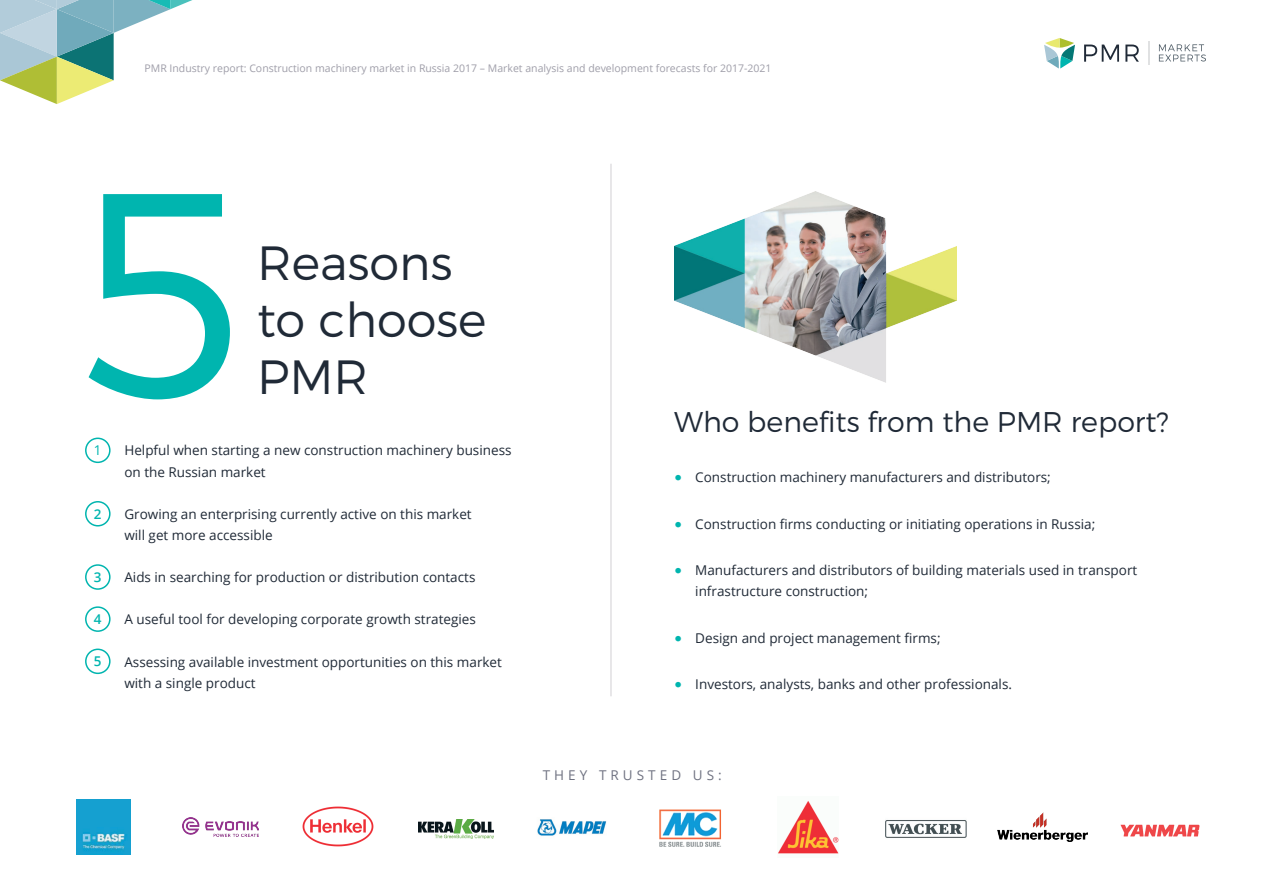
<style>
.page{position:relative;width:1263px;height:893px;background:#fff}
.page>*{position:absolute;margin:0;border:0;box-sizing:border-box;transform-origin:0 0}
.t1{font:300 292.5px "Montserrat";color:#00b5af}
.t2{font:300 48px/57px "Montserrat";color:#202a37}
.t3{font:300 28.5px "Montserrat";color:#202a37}
.t4{font:13.5px/21px "Open Sans";color:#202a37}
.t5{font:13.5px "Open Sans";letter-spacing:.3em;color:#6f7281}
.t6{font:600 13.5px "Open Sans";color:#00b5af}
.t7{font:13.5px "Open Sans";color:#00b5af}
.t8{font:10.5px "Open Sans";color:#9f9ea9}
.s1{font-family:"Adelle";color:#00b5af}
</style>
<div class="page">
<svg style="left:0;top:0;width:192px;height:104px"></svg>
<svg style="left:1084px;top:45px;width:35px;height:17px"></svg>
<svg style="left:1125px;top:45px;width:14px;height:17px"></svg>
<svg style="left:1148px;top:41px;width:1px;height:23px"></svg>
<svg style="left:1044px;top:38px;width:31px;height:31px"></svg>
<svg style="left:1159px;top:44px;width:47px;height:17px"></svg>
<img style="left:76px;top:800px;width:54px;height:54px">
<img style="left:182px;top:817px;width:77px;height:20px">
<hr style="left:610px;top:164px;width:2px;height:532px;background:#e0dfe2">
<img style="left:674px;top:191px;width:282px;height:192px">
<div style="left:85px;top:438px;width:26px;height:25px;border:2px solid #00b5af;border-radius:50%"></div>
<div style="left:85px;top:501px;width:26px;height:25px;border:2px solid #00b5af;border-radius:50%"></div>
<div style="left:85px;top:564px;width:26px;height:26px;border:2px solid #00b5af;border-radius:50%"></div>
<div style="left:85px;top:606px;width:26px;height:26px;border:2px solid #00b5af;border-radius:50%"></div>
<div style="left:85px;top:649px;width:26px;height:25px;border:2px solid #00b5af;border-radius:50%"></div>
<img style="left:303px;top:807px;width:70px;height:40px">
<img style="left:418px;top:820px;width:75px;height:18px">
<img style="left:537px;top:819px;width:70px;height:17px">
<img style="left:778px;top:801px;width:60px;height:53px">
<img style="left:885px;top:820px;width:81px;height:18px">
<img style="left:997px;top:812px;width:90px;height:29px">
<img style="left:1120px;top:825px;width:79px;height:11px">
<img style="left:659px;top:809px;width:62px;height:38px">
<p class="t8" style="left:145px;top:61px;width:628px">PMR Industry report: Construction machinery market in Russia 2017 – Market analysis and development forecasts for 2017-2021</p>
<h1 class="t1" style="left:79px;top:117px;width:167px">5</h1>
<h2 class="t2" style="left:257px;top:234px;width:231px">Reasons to choose<br>PMR</h2>
<p class="t7" style="left:94px;top:441px;width:9px">1</p>
<p class="t6" style="left:94px;top:505px;width:9px">2</p>
<p class="t6" style="left:94px;top:568px;width:9px">3</p>
<p class="t6" style="left:94px;top:610px;width:9px">4</p>
<p class="t6" style="left:94px;top:652px;width:9px">5</p>
<p class="t4" style="left:124px;top:440px;width:389px">Helpful when starting a new construction machinery business on the Russian market</p>
<p class="t4" style="left:124px;top:503px;width:349px">Growing an enterprising currently active on this market will get more accessible</p>
<p class="t4" style="left:124px;top:566px;width:353px">Aids in searching for production or distribution contacts</p>
<p class="t4" style="left:124px;top:608px;width:353px">A useful tool for developing corporate growth strategies</p>
<p class="t4" style="left:124px;top:651px;width:379px">Assessing available investment opportunities on this market with a single product</p>
<h3 class="t3" style="left:674px;top:404px;width:496px">Who benefits from the PMR report?</h3>
<p class="t4" style="left:674px;top:467px;width:378px"><span class="s1">○</span> Construction machinery manufacturers and distributors;</p>
<p class="t4" style="left:674px;top:513px;width:423px"><span class="s1">○</span> Construction firms conducting or initiating operations in Russia;</p>
<p class="t4" style="left:695px;top:560px;width:443px;text-indent:-21px"><span class="s1">○</span> Manufacturers and distributors of building materials used in transport infrastructure construction;</p>
<p class="t4" style="left:674px;top:627px;width:268px"><span class="s1">○</span> Design and project management firms;</p>
<p class="t4" style="left:674px;top:674px;width:340px"><span class="s1">○</span> Investors, analysts, banks and other professionals.</p>
<p class="t5" style="left:543px;top:766px;width:180px">THEY TRUSTED US:</p>
</div>
